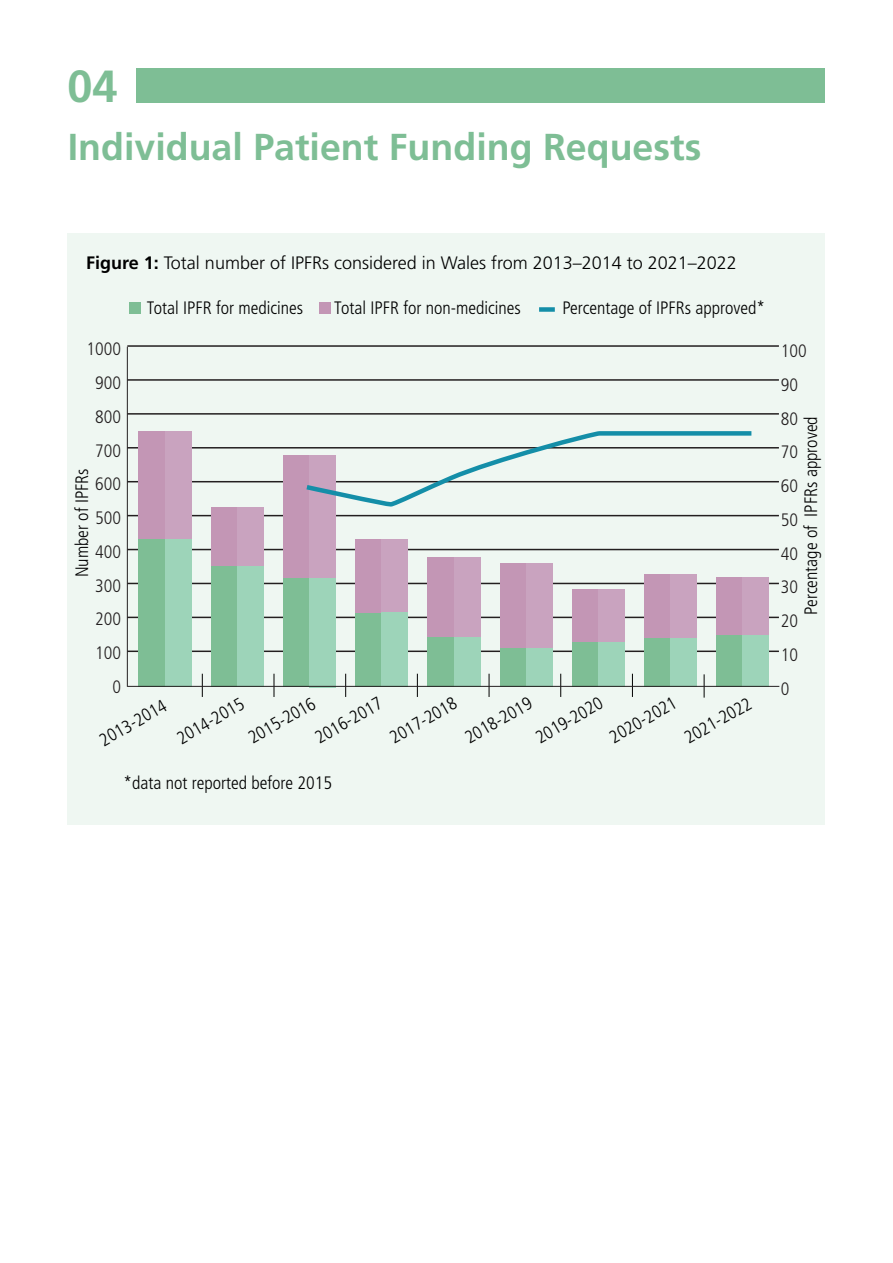
<style>
.page{position:relative;width:893px;height:1263px;background:#fff}
.page>*{position:absolute;margin:0;border:0;box-sizing:border-box;transform-origin:0 0}
.t1{font:700 45px "Frutiger";color:#7ebe95}
.t2{font:700 37.5px "Frutiger";color:#7ebe95}
.t3{font:300 condensed 18px "Frutiger";color:#000}
.t4{font:300 18px "Frutiger";color:#000}
.t5{font:300 condensed 18px "Frutiger";color:#231f20}
.s1{font-weight:700}
</style>
<div class="page">
<div style="left:68px;top:234px;width:757px;height:591px;background:#eff7f2"></div>
<div style="left:136px;top:68px;width:688px;height:34px;background:#7ebe95"></div>
<hr style="left:127px;top:347px;width:1px;height:340px;background:#231f20">
<svg style="left:202px;top:674px;width:1px;height:23px"></svg>
<svg style="left:274px;top:674px;width:1px;height:23px"></svg>
<svg style="left:345px;top:674px;width:1px;height:23px"></svg>
<svg style="left:417px;top:674px;width:1px;height:23px"></svg>
<svg style="left:489px;top:674px;width:1px;height:23px"></svg>
<svg style="left:560px;top:674px;width:1px;height:23px"></svg>
<div style="left:130px;top:303px;width:11px;height:11px;background:#7ebe95"></div>
<div style="left:319px;top:303px;width:11px;height:11px;background:#c396b5"></div>
<div style="left:539px;top:307px;width:16px;height:5px;background:#148ea8"></div>
<hr style="left:127px;top:650px;width:652px;height:2px;background:#231f20">
<hr style="left:127px;top:617px;width:652px;height:1px;background:#231f20">
<hr style="left:127px;top:583px;width:652px;height:1px;background:#231f20">
<hr style="left:127px;top:549px;width:652px;height:1px;background:#231f20">
<hr style="left:127px;top:515px;width:652px;height:1px;background:#231f20">
<hr style="left:127px;top:481px;width:652px;height:1px;background:#231f20">
<hr style="left:127px;top:447px;width:652px;height:1px;background:#231f20">
<hr style="left:127px;top:413px;width:652px;height:2px;background:#231f20">
<hr style="left:127px;top:379px;width:652px;height:2px;background:#231f20">
<hr style="left:127px;top:345px;width:652px;height:2px;background:#231f20">
<div style="left:139px;top:432px;width:52px;height:107px;background:#c396b5"></div>
<div style="left:139px;top:539px;width:52px;height:148px;background:#7ebe95"></div>
<div style="left:165px;top:432px;width:26px;height:107px;background:#c9a3bf"></div>
<div style="left:165px;top:539px;width:26px;height:148px;background:#9dd4b9"></div>
<div style="left:211px;top:508px;width:52px;height:58px;background:#c396b5"></div>
<div style="left:211px;top:566px;width:52px;height:121px;background:#7ebe95"></div>
<div style="left:237px;top:508px;width:26px;height:58px;background:#c9a3bf"></div>
<div style="left:237px;top:566px;width:26px;height:121px;background:#9dd4b9"></div>
<div style="left:283px;top:455px;width:53px;height:124px;background:#c396b5"></div>
<div style="left:283px;top:578px;width:53px;height:109px;background:#7ebe95"></div>
<div style="left:309px;top:455px;width:26px;height:124px;background:#c9a3bf"></div>
<div style="left:309px;top:578px;width:26px;height:109px;background:#9dd4b9"></div>
<div style="left:356px;top:539px;width:52px;height:74px;background:#c396b5"></div>
<div style="left:356px;top:613px;width:52px;height:74px;background:#7ebe95"></div>
<div style="left:382px;top:539px;width:26px;height:74px;background:#c9a3bf"></div>
<div style="left:382px;top:613px;width:26px;height:73px;background:#9dd4b9"></div>
<div style="left:428px;top:557px;width:52px;height:80px;background:#c396b5"></div>
<div style="left:428px;top:637px;width:52px;height:50px;background:#7ebe95"></div>
<div style="left:454px;top:557px;width:26px;height:80px;background:#c9a3bf"></div>
<div style="left:454px;top:637px;width:26px;height:49px;background:#9dd4b9"></div>
<div style="left:500px;top:563px;width:52px;height:86px;background:#c396b5"></div>
<div style="left:500px;top:649px;width:52px;height:38px;background:#7ebe95"></div>
<div style="left:526px;top:563px;width:26px;height:86px;background:#c9a3bf"></div>
<div style="left:526px;top:648px;width:26px;height:38px;background:#9dd4b9"></div>
<div style="left:572px;top:589px;width:53px;height:53px;background:#c396b5"></div>
<div style="left:572px;top:642px;width:53px;height:45px;background:#7ebe95"></div>
<div style="left:598px;top:589px;width:27px;height:53px;background:#c9a3bf"></div>
<div style="left:598px;top:642px;width:27px;height:45px;background:#9dd4b9"></div>
<svg style="left:302px;top:431px;width:454px;height:78px"></svg>
<svg style="left:632px;top:674px;width:1px;height:23px"></svg>
<div style="left:644px;top:635px;width:53px;height:52px;background:#7ebe95"></div>
<div style="left:671px;top:638px;width:26px;height:49px;background:#9dd4b9"></div>
<div style="left:644px;top:574px;width:53px;height:64px;background:#c396b5"></div>
<div style="left:671px;top:574px;width:26px;height:64px;background:#c9a3bf"></div>
<div style="left:717px;top:635px;width:52px;height:52px;background:#7ebe95"></div>
<div style="left:743px;top:635px;width:26px;height:52px;background:#9dd4b9"></div>
<div style="left:717px;top:577px;width:52px;height:58px;background:#c396b5"></div>
<svg style="left:704px;top:674px;width:1px;height:24px"></svg>
<hr style="left:127px;top:686px;width:652px;height:1px;background:#231f20">
<div style="left:743px;top:577px;width:26px;height:58px;background:#c9a3bf"></div>
<p class="t1" style="left:68px;top:60px;width:52px">04</p>
<p class="t2" style="left:68px;top:125px;width:635px">Individual Patient Funding Requests</p>
<p class="t4" style="left:86px;top:252px;width:652px"><span class="s1">Figure 1:</span> Total number of IPFRs considered in Wales from 2013–2014 to 2021–2022</p>
<p class="t5" style="left:87px;top:339px;width:36px">1000</p>
<p class="t5" style="left:95px;top:373px;width:27px">900</p>
<p class="t5" style="left:95px;top:406px;width:27px">800</p>
<p class="t5" style="left:95px;top:440px;width:27px">700</p>
<p class="t5" style="left:95px;top:474px;width:27px">600</p>
<p class="t5" style="left:95px;top:508px;width:27px">500</p>
<p class="t5" style="left:95px;top:541px;width:27px">400</p>
<p class="t5" style="left:95px;top:575px;width:27px">300</p>
<p class="t5" style="left:95px;top:609px;width:27px">200</p>
<p class="t5" style="left:95px;top:643px;width:27px">100</p>
<p class="t5" style="left:113px;top:676px;width:10px">0</p>
<p class="t3" style="left:72px;top:577px;width:111px;rotate:-90deg">Number of IPFRs</p>
<p class="t3" style="left:147px;top:298px;width:158px">Total IPFR for medicines</p>
<p class="t3" style="left:334px;top:298px;width:188px">Total IPFR for non-medicines</p>
<p class="t3" style="left:562px;top:298px;width:204px">Percentage of IPFRs approved*</p>
<p class="t3" style="left:311px;top:730px;width:76px;rotate:-30deg">2016-2017</p>
<p class="t3" style="left:386px;top:730px;width:76px;rotate:-30deg">2017-2018</p>
<p class="t3" style="left:461px;top:730px;width:76px;rotate:-30deg">2018-2019</p>
<p class="t3" style="left:532px;top:730px;width:76px;rotate:-30deg">2019-2020</p>
<p class="t3" style="left:96px;top:732px;width:76px;rotate:-30deg">2013-2014</p>
<p class="t3" style="left:173px;top:730px;width:76px;rotate:-30deg">2014-2015</p>
<p class="t3" style="left:245px;top:730px;width:76px;rotate:-30deg">2015-2016</p>
<p class="t3" style="left:681px;top:730px;width:76px;rotate:-30deg">2021-2022</p>
<p class="t3" style="left:606px;top:729px;width:76px;rotate:-30deg">2020-2021</p>
<p class="t3" style="left:123px;top:773px;width:210px">*data not reported before 2015</p>
<p class="t5" style="left:781px;top:341px;width:27px">100</p>
<p class="t5" style="left:781px;top:374px;width:19px">90</p>
<p class="t5" style="left:781px;top:408px;width:19px">80</p>
<p class="t5" style="left:781px;top:442px;width:19px">70</p>
<p class="t5" style="left:781px;top:476px;width:19px">60</p>
<p class="t5" style="left:781px;top:509px;width:19px">50</p>
<p class="t5" style="left:781px;top:543px;width:19px">40</p>
<p class="t5" style="left:781px;top:577px;width:19px">30</p>
<p class="t5" style="left:781px;top:611px;width:19px">20</p>
<p class="t5" style="left:781px;top:644px;width:19px">10</p>
<p class="t5" style="left:781px;top:678px;width:10px">0</p>
<p class="t3" style="left:801px;top:615px;width:200px;rotate:-90deg">Percentage of IPFRs approved</p>
</div>
